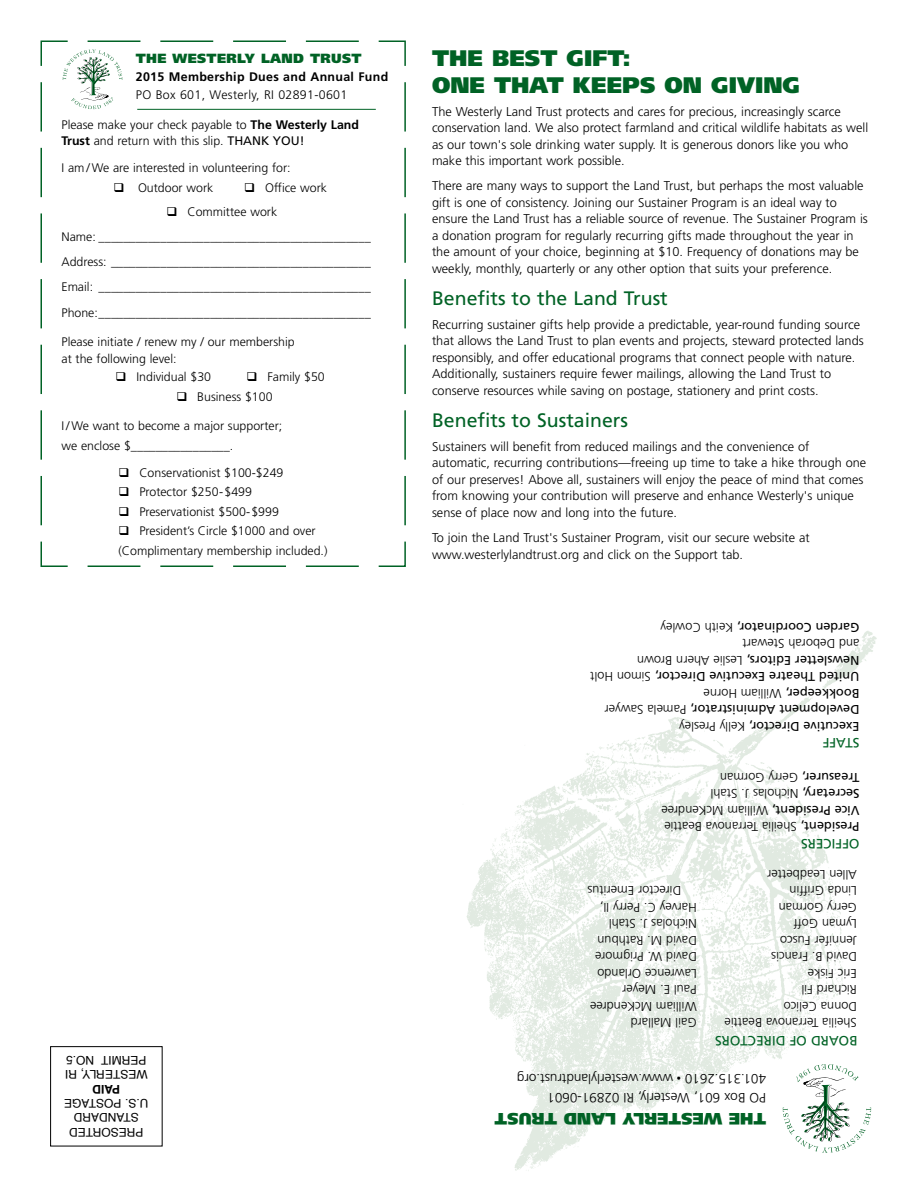
<style>
.page{position:relative;width:918px;height:1188px;background:#fff}
.page>*{position:absolute;margin:0;border:0;box-sizing:border-box;transform-origin:0 0}
.t1{font:900 22.5px/27px "Frutiger LT Std";color:#006225}
.t2{font:19.5px "Frutiger LT Std";color:#006225}
.t3{font:900 16.5px "Frutiger LT Std";color:#006225}
.t4{font:300 13.5px/19.5px "Frutiger LT Std";color:#000}
.t5{font:13.5px "Frutiger LT Std";color:#006225}
.t6{font:900 13.35px "Frutiger LT Std";letter-spacing:.025em;color:#006225}
.t7{font:300 12.75px/16.5px "Frutiger LT Std";color:#000}
.t8{font:12.75px/16.5px "Frutiger LT Std";color:#000}
.t9{font:700 12.45px "Frutiger LT Std";letter-spacing:.025em;color:#000}
.t10{font:300 12.45px "Frutiger LT Std";letter-spacing:.025em;color:#000}
.t11{font:300 12.3px/25.2px "Frutiger LT Std";color:#000}
.t12{font:12px/14.4px "Helvetica";color:#000;text-align:center}
.t13{font:700 12px "Helvetica";color:#000}
.t14{font:300 9px "Frutiger LT Std";color:#000}
.s1{font-weight:700}
.s2{font-weight:400}
.s3{font-weight:300}
</style>
<div class="page">
<svg style="left:40px;top:40px;width:366px;height:527px"></svg>
<svg style="left:63px;top:50px;width:59px;height:59px"></svg>
<hr style="left:137px;top:109px;width:239px;height:1px;background:#006225">
<img style="left:466px;top:631px;width:411px;height:540px">
<svg style="left:783px;top:1064px;width:88px;height:89px"></svg>
<div style="left:50px;top:1046px;width:113px;height:100px;border:1px solid #000"></div>
<p class="t6" style="left:136px;top:50px;width:227px">THE WESTERLY LAND TRUST</p>
<p class="t9" style="left:136px;top:69px;width:254px">2015 Membership Dues and Annual Fund</p>
<p class="t10" style="left:136px;top:88px;width:213px">PO Box 601, Westerly, RI 02891-0601</p>
<p class="t11" style="left:62px;top:116px;width:299px;line-height:16.5px">Please make your check payable to <span class="s1">The Westerly Land<br>Trust</span> and return with this slip. <span class="s2">THANK YOU!</span></p>
<p class="t11" style="left:62px;top:156px;width:231px">I am/We are interested in volunteering for:</p>
<p class="t11" style="left:113px;top:175px;width:101px">❑ Outdoor work</p>
<p class="t11" style="left:244px;top:175px;width:84px">❑ Office work</p>
<p class="t11" style="left:62px;top:199px;width:311px;text-indent:105px">❑ Committee work<br>Name: ____________________________________________ Address: __________________________________________ Email: ____________________________________________ Phone:____________________________________________</p>
<p class="t11" style="left:62px;top:334px;width:235px;line-height:16.5px">Please initiate / renew my / our membership at the following level:</p>
<p class="t11" style="left:116px;top:365px;width:97px">❑ Individual $30</p>
<p class="t11" style="left:246px;top:365px;width:80px">❑ Family $50</p>
<p class="t11" style="left:176px;top:384px;width:98px">❑ Business $100</p>
<p class="t11" style="left:61px;top:416px;width:222px;line-height:19.5px">I/We want to become a major supporter; we enclose $________________.</p>
<p class="t11" style="left:118px;top:460px;width:167px">❑ Conservationist $100-$249</p>
<p class="t11" style="left:118px;top:480px;width:135px">❑ Protector $250-$499</p>
<p class="t11" style="left:118px;top:499px;width:162px">❑ Preservationist $500-$999</p>
<p class="t11" style="left:118px;top:521px;width:211px;line-height:19.5px">❑ President’s Circle $1000 and over (Complimentary membership included.)</p>
<p class="t12" style="left:148px;top:1081px;width:84px;text-align:left;rotate:-180deg">WESTERLY, RI<br>PERMIT NO.5</p>
<p class="t13" style="left:120px;top:1099px;width:29px;rotate:-180deg">PAID</p>
<p class="t12" style="left:148px;top:1139px;width:86px;rotate:-180deg">PRESORTED<br>STANDARD<br>U.S. POSTAGE</p>
<h1 class="t1" style="left:432px;top:44px;width:370px">THE BEST GIFT:<br>ONE THAT KEEPS ON GIVING</h1>
<p class="t7" style="left:432px;top:103px;width:438px">The Westerly Land Trust protects and cares for precious, increasingly scarce conservation land. We also protect farmland and critical wildlife habitats as well as our town's sole drinking water supply. It is generous donors like you who make this important work possible.</p>
<p class="t7" style="left:432px;top:178px;width:437px">There are many ways to support the Land Trust, but perhaps the most valuable gift is one of consistency. Joining our Sustainer Program is an ideal way to ensure the Land Trust has a reliable source of revenue. The Sustainer Program is a donation program for regularly recurring gifts made throughout the year in the amount of your choice, beginning at $10. Frequency of donations may be weekly, monthly, quarterly or any other option that suits your preference.</p>
<h2 class="t2" style="left:432px;top:287px;width:237px">Benefits to the Land Trust</h2>
<p class="t7" style="left:432px;top:316px;width:433px">Recurring sustainer gifts help provide a predictable, year-round funding source that allows the Land Trust to plan events and projects, steward protected lands responsibly, and offer educational programs that connect people with nature.<br>Additionally, sustainers require fewer mailings, allowing the Land Trust to conserve resources while saving on postage, stationery and print costs.</p>
<h2 class="t2" style="left:432px;top:409px;width:198px">Benefits to Sustainers</h2>
<p class="t7" style="left:432px;top:438px;width:436px">Sustainers will benefit from reduced mailings and the convenience of automatic, recurring contributions—freeing up time to take a hike through one of our preserves! Above all, sustainers will enjoy the peace of mind that comes from knowing your contribution will preserve and enhance Westerly's unique sense of place now and long into the future.</p>
<p class="t7" style="left:432px;top:530px;width:379px">To join the Land Trust's Sustainer Program, visit our secure website at www.westerlylandtrust.org and click on the Support tab.</p>
<p class="t8" style="left:860px;top:734px;width:271px;rotate:-180deg">Executive Director, <span class="s3">Kelly Presley<br></span>Development Administrator, <span class="s3">Pamela Sawyer </span>Bookkeeper, <span class="s3">William Horne<br></span>United Theatre Executive Director, <span class="s3">Simon Holt </span>Newsletter Editors, <span class="s3">Leslie Ahern Brown<br>and Deborah Stewart<br></span>Garden Coordinator, <span class="s3">Keith Cowley</span></p>
<p class="t5" style="left:860px;top:751px;width:38px;rotate:-180deg">STAFF</p>
<p class="t7" style="left:860px;top:834px;width:200px;rotate:-180deg"><span class="s2">President,</span> Sheilia Terranova Beattie<br><span class="s2">Vice President,</span> William McKendree<br><span class="s2">Secretary,</span> Nicholas J. Stahl<br><span class="s2">Treasurer,</span> Gerry Gorman</p>
<p class="t7" style="left:681px;top:899px;width:95px;rotate:-180deg">Director Emeritus</p>
<p class="t7" style="left:697px;top:915px;width:98px;rotate:-180deg">Harvey C. Perry II,</p>
<p class="t7" style="left:697px;top:932px;width:89px;rotate:-180deg">Nicholas J. Stahl</p>
<p class="t7" style="left:697px;top:948px;width:101px;rotate:-180deg">David M. Rathbun</p>
<p class="t7" style="left:697px;top:965px;width:103px;rotate:-180deg">David W. Prigmore</p>
<p class="t7" style="left:697px;top:981px;width:101px;rotate:-180deg">Lawrence Orlando</p>
<p class="t7" style="left:697px;top:998px;width:76px;rotate:-180deg">Paul E. Meyer</p>
<p class="t7" style="left:697px;top:1014px;width:108px;rotate:-180deg">William McKendree</p>
<p class="t7" style="left:697px;top:1031px;width:67px;rotate:-180deg">Gail Mallard</p>
<p class="t5" style="left:860px;top:851px;width:60px;rotate:-180deg">OFFICERS</p>
<p class="t7" style="left:857px;top:1031px;width:134px;rotate:-180deg">Sheilia Terranova Beattie<br>Donna Celico<br>Richard Fil<br>Eric Fiske<br>David B. Francis<br>Jennifer Fusco<br>Lyman Goff<br>Gerry Gorman<br>Linda Griffin<br>Allen Leadbetter</p>
<p class="t5" style="left:857px;top:1048px;width:144px;rotate:-180deg">BOARD OF DIRECTORS</p>
<p class="t4" style="left:673px;top:1107px;width:158px;text-indent:-93px;rotate:-180deg">PO Box 601, Westerly, RI 02891-0601 www.westerlylandtrust.org</p>
<p class="t14" style="left:681px;top:1083px;width:6px;rotate:-180deg">•</p>
<p class="t4" style="left:766px;top:1088px;width:83px;rotate:-180deg">401.315.2610</p>
<p class="t3" style="left:766px;top:1129px;width:273px;rotate:-180deg">THE WESTERLY LAND TRUST</p>
</div>
